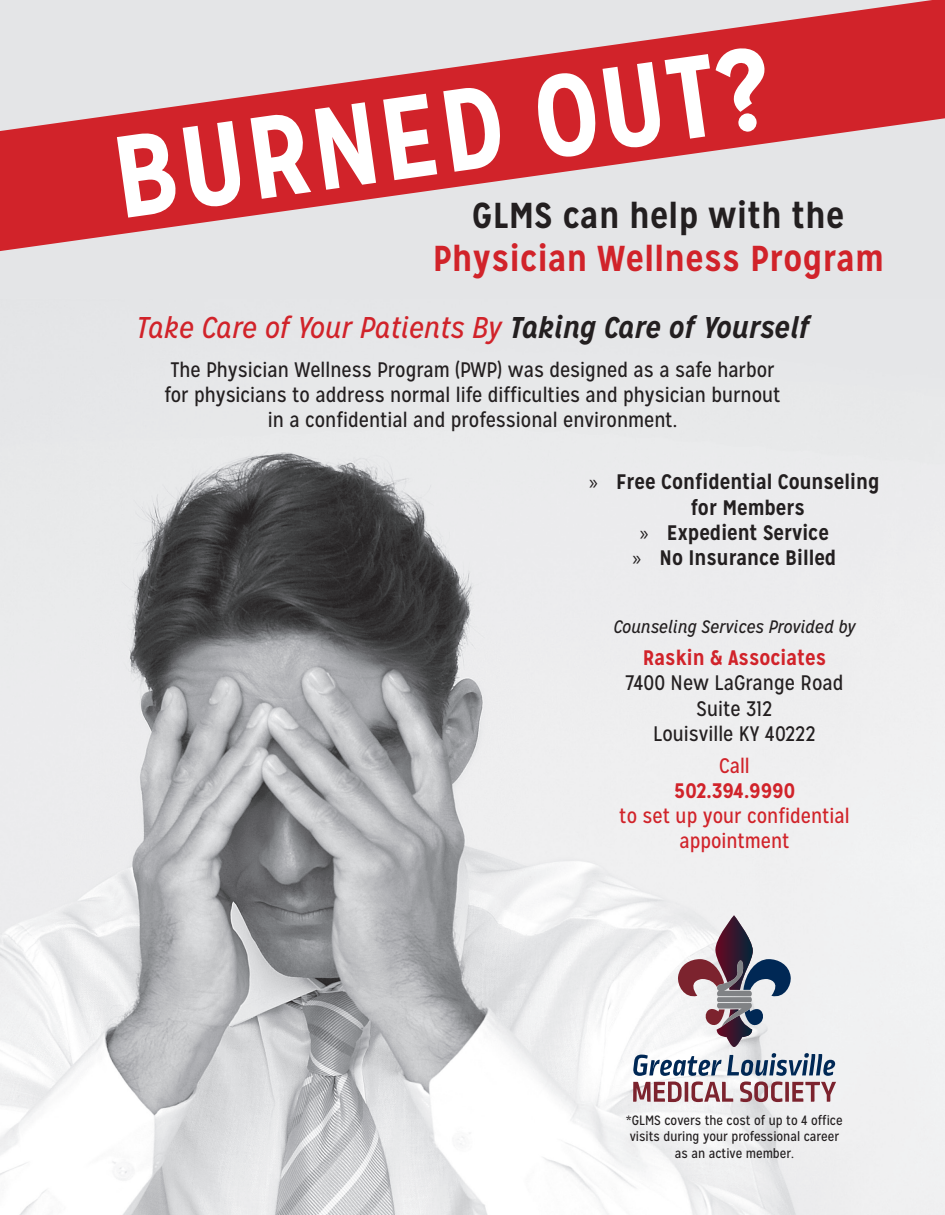
<style>
.page{position:relative;width:945px;height:1215px;background:#fff}
.page>*{position:absolute;margin:0;border:0;box-sizing:border-box;transform-origin:0 0}
.t1{font:700 116.1px "Mission Gothic";color:#fff}
.t2{font:700 36px/43.2px "Mission Gothic";letter-spacing:.01em;color:#d1232a;text-align:center}
.t3{font:italic 30px "Mission Gothic";color:#d1232a}
.t4{font:21px/25.2px "Mission Gothic";color:#231f20;text-align:center}
.t5{font:700 21px/25.2px "Mission Gothic";color:#231f20}
.t6{font:21px/25.2px "Mission Gothic";color:#d1232a;text-align:center}
.t7{font:700 21px "Mission Gothic";color:#d1232a}
.t8{font:italic 18px "Mission Gothic";color:#231f20}
.t9{font:13.5px/16.2px "Mission Gothic";color:#231f20;text-align:center}
.s1{color:#231f20}
.s2{font-weight:700;color:#231f20}
.s3{font-family:"Myriad Pro";font-weight:400}
</style>
<div class="page">
<img style="left:0;top:251px;width:945px;height:964px">
<svg style="left:0;top:0;width:945px;height:251px;background:#da888c"></svg>
<svg style="left:633px;top:1053px;width:203px;height:49px"></svg>
<svg style="left:677px;top:915px;width:115px;height:132px"></svg>
<p class="t1" style="left:103px;top:107px;width:664px;rotate:-8deg">BURNED OUT?</p>
<p class="t2" style="left:433px;top:194px;width:452px"><span class="s1">GLMS can help with the<br></span>Physician Wellness Program</p>
<p class="t3" style="left:136px;top:309px;width:675px">Take Care of Your Patients By <span class="s2">Taking Care of Yourself</span></p>
<p class="t4" style="left:164px;top:357px;width:618px">The Physician Wellness Program (PWP) was designed as a safe harbor for physicians to address normal life difficulties and physician burnout in a confidential and professional environment.</p>
<p class="t5" style="left:691px;top:470px;width:190px;text-indent:-102px"><span class="s3">»</span> Free Confidential Counseling for Members</p>
<p class="t5" style="left:640px;top:520px;width:191px"><span class="s3">»</span> Expedient Service</p>
<p class="t5" style="left:633px;top:545px;width:205px"><span class="s3">»</span> No Insurance Billed</p>
<p class="t8" style="left:613px;top:616px;width:244px">Counseling Services Provided by</p>
<p class="t7" style="left:643px;top:645px;width:185px">Raskin &amp; Associates</p>
<p class="t4" style="left:625px;top:671px;width:220px">7400 New LaGrange Road</p>
<p class="t4" style="left:697px;top:696px;width:77px">Suite 312</p>
<p class="t4" style="left:653px;top:721px;width:164px">Louisville KY 40222</p>
<p class="t6" style="left:719px;top:753px;width:32px">Call</p>
<p class="t7" style="left:674px;top:777px;width:123px">502.394.9990</p>
<p class="t6" style="left:619px;top:803px;width:232px">to set up your confidential appointment</p>
<p class="t9" style="left:626px;top:1113px;width:218px">*GLMS covers the cost of up to 4 office visits during your professional career as an active member.</p>
</div>
